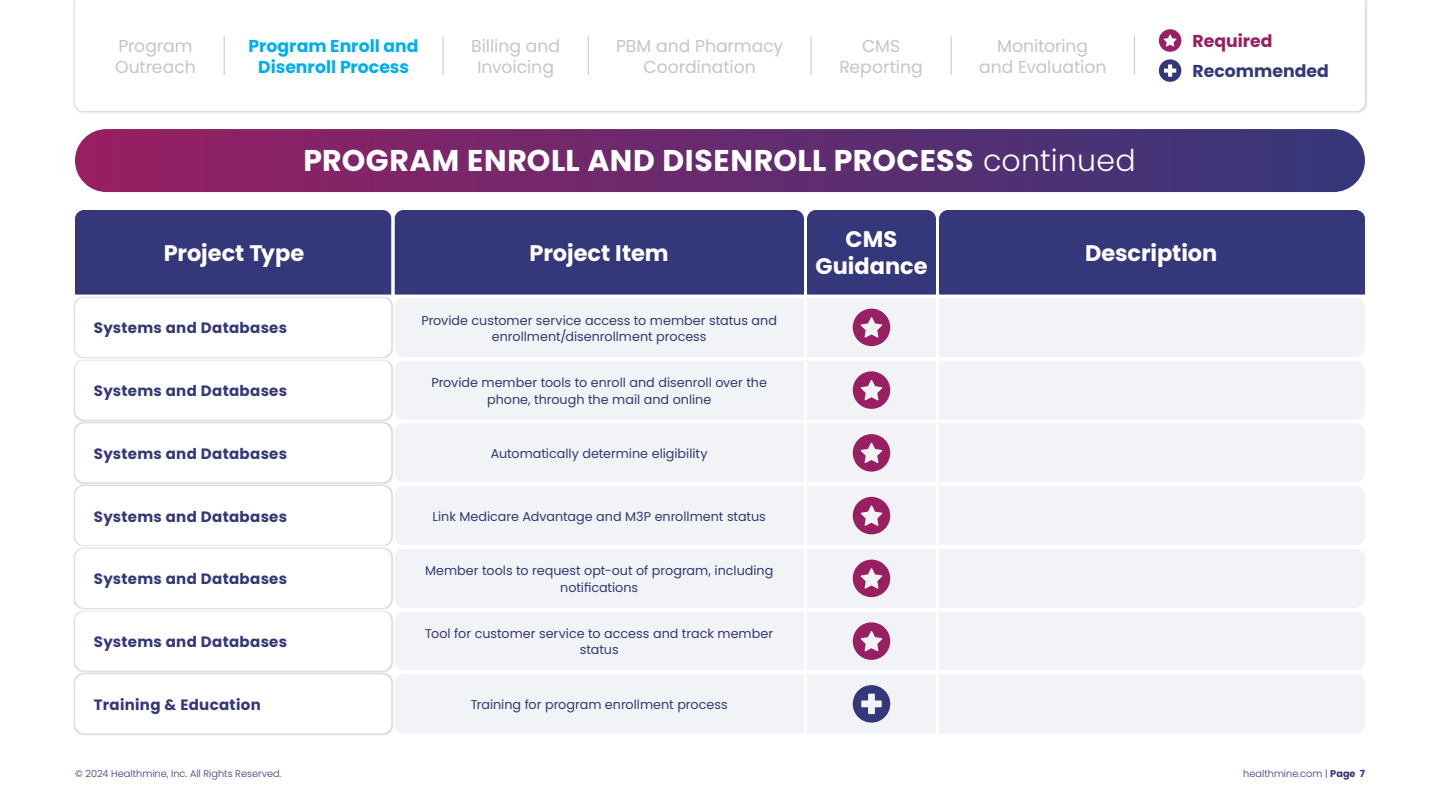
<style>
.page{position:relative;width:1440px;height:810px;background:#fff}
.page>*{position:absolute;margin:0;border:0;box-sizing:border-box;transform-origin:0 0}
.t1{font:700 30px "Poppins";letter-spacing:.015em;color:#fff}
.t2{font:700 22.5px/27px "Poppins";color:#fff;text-align:center}
.t3{font:17.25px/20.7px "Poppins";letter-spacing:-.005em;color:#c6c6c6;text-align:center}
.t4{font:700 17.25px/20.7px "Poppins";color:#00aeef;text-align:center}
.t5{font:700 17.25px "Poppins";color:#34377a}
.t6{font:700 17.25px "Poppins";color:#981f62}
.t7{font:700 15px "Poppins";letter-spacing:.02em;color:#34377a}
.t8{font:12.75px/16.5px "Poppins";color:#34377a;text-align:center}
.t9{font:300 9.75px "Poppins";color:#34377a}
.s1{font-weight:300}
.s2{font-weight:700}
</style>
<div class="page">
<div style="left:394px;top:298px;width:971px;height:59px;background:#f2f3f6;border-radius:9px"></div>
<div style="left:394px;top:486px;width:971px;height:59px;background:#f2f3f6;border-radius:9px"></div>
<div style="left:394px;top:360px;width:971px;height:60px;background:#f2f3f6;border-radius:9px"></div>
<div style="left:394px;top:549px;width:971px;height:59px;background:#f2f3f6;border-radius:9px"></div>
<div style="left:394px;top:423px;width:971px;height:60px;background:#f2f3f6;border-radius:9px"></div>
<div style="left:394px;top:611px;width:971px;height:60px;background:#f2f3f6;border-radius:9px"></div>
<div style="left:394px;top:674px;width:971px;height:60px;background:#f2f3f6;border-radius:9px"></div>
<div style="left:75px;top:129px;width:1290px;height:63px;background:linear-gradient(to right,#981f62,#35377a);border-radius:32px"></div>
<div style="left:75px;top:210px;width:1290px;height:85px;background:#34377a"></div>
<svg style="left:853px;top:309px;width:37px;height:37px"></svg>
<svg style="left:853px;top:371px;width:37px;height:38px"></svg>
<svg style="left:853px;top:434px;width:37px;height:38px"></svg>
<svg style="left:853px;top:497px;width:37px;height:37px"></svg>
<svg style="left:853px;top:560px;width:37px;height:37px"></svg>
<svg style="left:853px;top:622px;width:37px;height:38px"></svg>
<hr style="left:392px;top:210px;width:2px;height:85px;background:#fff">
<hr style="left:804px;top:210px;width:3px;height:85px;background:#fff">
<hr style="left:936px;top:210px;width:3px;height:85px;background:#fff">
<hr style="left:804px;top:298px;width:3px;height:59px;background:#fff">
<hr style="left:936px;top:298px;width:3px;height:59px;background:#fff">
<hr style="left:804px;top:360px;width:3px;height:60px;background:#fff">
<hr style="left:936px;top:360px;width:3px;height:60px;background:#fff">
<hr style="left:804px;top:423px;width:3px;height:60px;background:#fff">
<hr style="left:936px;top:423px;width:3px;height:60px;background:#fff">
<hr style="left:804px;top:486px;width:3px;height:59px;background:#fff">
<hr style="left:936px;top:486px;width:3px;height:59px;background:#fff">
<hr style="left:804px;top:548px;width:3px;height:60px;background:#fff">
<hr style="left:936px;top:548px;width:3px;height:60px;background:#fff">
<hr style="left:804px;top:611px;width:3px;height:60px;background:#fff">
<hr style="left:936px;top:611px;width:3px;height:60px;background:#fff">
<hr style="left:804px;top:674px;width:3px;height:61px;background:#fff">
<hr style="left:936px;top:674px;width:3px;height:61px;background:#fff">
<div style="left:73px;top:296px;width:320px;height:63px;background:#000;opacity:.25"></div>
<div style="left:75px;top:298px;width:317px;height:59px;background:#fff;border-radius:9px"></div>
<div style="left:73px;top:484px;width:320px;height:63px;background:#000;opacity:.25"></div>
<div style="left:75px;top:486px;width:317px;height:59px;background:#fff;border-radius:9px"></div>
<div style="left:73px;top:358px;width:320px;height:64px;background:#000;opacity:.25"></div>
<div style="left:75px;top:360px;width:317px;height:60px;background:#fff;border-radius:9px"></div>
<div style="left:73px;top:547px;width:320px;height:63px;background:#000;opacity:.25"></div>
<div style="left:75px;top:549px;width:317px;height:59px;background:#fff;border-radius:9px"></div>
<div style="left:73px;top:421px;width:320px;height:63px;background:#000;opacity:.25"></div>
<div style="left:75px;top:423px;width:317px;height:60px;background:#fff;border-radius:9px"></div>
<div style="left:73px;top:609px;width:320px;height:64px;background:#000;opacity:.25"></div>
<div style="left:75px;top:611px;width:317px;height:60px;background:#fff;border-radius:9px"></div>
<div style="left:73px;top:672px;width:320px;height:63px;background:#000;opacity:.25"></div>
<div style="left:75px;top:674px;width:317px;height:60px;background:#fff;border-radius:9px"></div>
<svg style="left:853px;top:685px;width:37px;height:38px"></svg>
<div style="left:72px;top:0;width:1296px;height:114px;background:#e9e9e9"></div>
<div style="left:75px;top:0;width:1290px;height:111px;background:#fff"></div>
<svg style="left:1159px;top:29px;width:22px;height:23px"></svg>
<svg style="left:1159px;top:59px;width:22px;height:23px"></svg>
<div style="left:219px;top:32px;width:10px;height:47px;background:#fff"></div>
<hr style="left:224px;top:36px;width:1px;height:39px;background:#c6c6c6">
<div style="left:438px;top:32px;width:10px;height:47px;background:#fff"></div>
<hr style="left:443px;top:36px;width:1px;height:39px;background:#c6c6c6">
<div style="left:583px;top:32px;width:11px;height:47px;background:#fff"></div>
<hr style="left:588px;top:36px;width:1px;height:39px;background:#c6c6c6">
<div style="left:806px;top:32px;width:10px;height:47px;background:#fff"></div>
<hr style="left:811px;top:36px;width:1px;height:39px;background:#c6c6c6">
<div style="left:946px;top:32px;width:10px;height:47px;background:#fff"></div>
<hr style="left:951px;top:36px;width:1px;height:39px;background:#c6c6c6">
<div style="left:1129px;top:32px;width:11px;height:47px;background:#fff"></div>
<hr style="left:1134px;top:36px;width:1px;height:39px;background:#c6c6c6">
<h3 class="t3" style="left:471px;top:36px;width:91px">Billing and<br>Invoicing</h3>
<h3 class="t3" style="left:979px;top:36px;width:129px">Monitoring and Evaluation</h3>
<h3 class="t6" style="left:1193px;top:31px;width:82px">Required</h3>
<h3 class="t3" style="left:115px;top:36px;width:82px;text-align:left">Program<br>Outreach</h3>
<h3 class="t3" style="left:616px;top:36px;width:169px">PBM and Pharmacy<br>Coordination</h3>
<h3 class="t3" style="left:839px;top:36px;width:85px">CMS<br>Reporting</h3>
<h3 class="t4" style="left:249px;top:36px;width:171px">Program Enroll and<br>Disenroll Process</h3>
<h3 class="t5" style="left:1193px;top:61px;width:138px">Recommended</h3>
<h1 class="t1" style="left:303px;top:143px;width:834px">PROGRAM ENROLL AND DISENROLL PROCESS <span class="s1">continued</span></h1>
<h2 class="t2" style="left:164px;top:240px;width:142px">Project Type</h2>
<h2 class="t2" style="left:530px;top:240px;width:141px">Project Item</h2>
<h2 class="t2" style="left:815px;top:226px;width:114px">CMS<br>Guidance</h2>
<h2 class="t2" style="left:1085px;top:240px;width:134px">Description</h2>
<p class="t7" style="left:94px;top:319px;width:195px">Systems and Databases</p>
<p class="t7" style="left:94px;top:382px;width:195px">Systems and Databases</p>
<p class="t7" style="left:94px;top:445px;width:195px">Systems and Databases</p>
<p class="t7" style="left:94px;top:508px;width:195px">Systems and Databases</p>
<p class="t7" style="left:94px;top:570px;width:195px">Systems and Databases</p>
<p class="t7" style="left:94px;top:633px;width:195px">Systems and Databases</p>
<p class="t7" style="left:94px;top:696px;width:169px">Training &amp; Education</p>
<p class="t8" style="left:422px;top:312px;width:357px">Provide customer service access to member status and enrollment/disenrollment process</p>
<p class="t8" style="left:431px;top:375px;width:337px">Provide member tools to enroll and disenroll over the phone, through the mail and online</p>
<p class="t8" style="left:491px;top:445px;width:218px">Automatically determine eligibility</p>
<p class="t8" style="left:433px;top:508px;width:335px">Link Medicare Advantage and M3P enrollment status</p>
<p class="t8" style="left:425px;top:563px;width:350px">Member tools to request opt-out of program, including notifications</p>
<p class="t8" style="left:425px;top:625px;width:349px">Tool for customer service to access and track member status</p>
<p class="t8" style="left:471px;top:696px;width:258px">Training for program enrollment process</p>
<p class="t9" style="left:75px;top:768px;width:208px">© 2024 Healthmine, Inc. All Rights Reserved.</p>
<p class="t9" style="left:1243px;top:768px;width:123px">healthmine.com | <span class="s2">Page 7</span></p>
</div>
